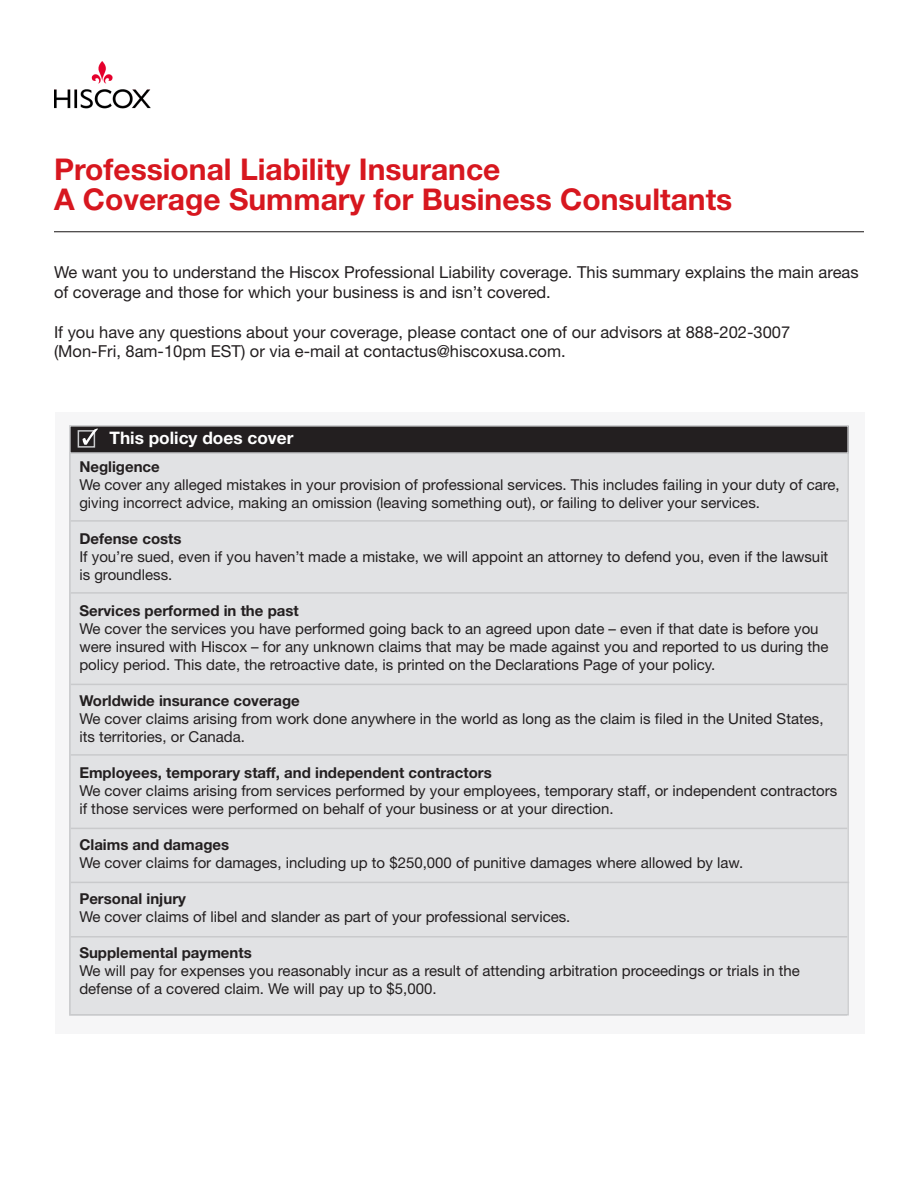
<style>
.page{position:relative;width:918px;height:1188px;background:#fff}
.page>*{position:absolute;margin:0;border:0;box-sizing:border-box;transform-origin:0 0}
.t1{font:700 30px "Helvetica Neue LT Std";color:#d7171f}
.t2{font:700 17.25px "Helvetica Neue LT Std";color:#fff}
.t3{font:16.5px/19.8px "Helvetica Neue LT Std";color:#231f20}
.Paragraph_Style_1{font:15px/18px "Helvetica Neue LT Std";color:#231f20}
.Paragraph_Style_2{font:700 15px "Helvetica Neue LT Std";color:#231f20}
</style>
<div class="page">
<div style="left:55px;top:412px;width:810px;height:622px;background:#f6f6f7"></div>
<div style="left:70px;top:426px;width:778px;height:27px;background:#231f20"></div>
<div style="left:69px;top:425px;width:780px;height:29px;border:2px solid #c9cacc"></div>
<div style="left:70px;top:453px;width:777px;height:563px;background:#e1e2e4"></div>
<hr style="left:71px;top:520px;width:776px;height:2px;background:#c9cacc">
<hr style="left:71px;top:592px;width:776px;height:2px;background:#c9cacc">
<hr style="left:71px;top:684px;width:776px;height:1px;background:#c9cacc">
<hr style="left:71px;top:754px;width:776px;height:2px;background:#c9cacc">
<hr style="left:71px;top:828px;width:776px;height:1px;background:#c9cacc">
<hr style="left:71px;top:882px;width:778px;height:1px;background:#c9cacc">
<hr style="left:71px;top:936px;width:776px;height:2px;background:#c9cacc">
<hr style="left:54px;top:231px;width:810px;height:1px;background:#231f20">
<img style="left:54px;top:61px;width:97px;height:48px">
<div style="left:78px;top:430px;width:17px;height:18px;border:2px solid #c9cacc"></div>
<svg style="left:83px;top:429px;width:15px;height:16px"></svg>
<p class="t1" style="left:54px;top:150px;width:448px">Professional Liability Insurance</p>
<p class="t1" style="left:54px;top:180px;width:680px">A Coverage Summary for Business Consultants</p>
<p class="t3" style="left:54px;top:262px;width:806px">We want you to understand the Hiscox Professional Liability coverage. This summary explains the main areas of coverage and those for which your business is and isn’t covered.</p>
<p class="t3" style="left:54px;top:322px;width:738px">If you have any questions about your coverage, please contact one of our advisors at 888-202-3007 (Mon-Fri, 8am-10pm EST) or via e-mail at contactus@hiscoxusa.com.</p>
<p class="t2" style="left:110px;top:427px;width:185px">This policy does cover</p>
<p class="Paragraph_Style_2" style="left:79px;top:458px;width:82px">Negligence</p>
<p class="Paragraph_Style_1" style="left:79px;top:476px;width:762px">We cover any alleged mistakes in your provision of professional services. This includes failing in your duty of care, giving incorrect advice, making an omission (leaving something out), or failing to deliver your services.</p>
<p class="Paragraph_Style_2" style="left:79px;top:530px;width:104px">Defense costs</p>
<p class="Paragraph_Style_1" style="left:79px;top:548px;width:751px">If you’re sued, even if you haven’t made a mistake, we will appoint an attorney to defend you, even if the lawsuit is groundless.</p>
<p class="Paragraph_Style_2" style="left:79px;top:602px;width:221px">Services performed in the past</p>
<p class="Paragraph_Style_1" style="left:79px;top:620px;width:751px">We cover the services you have performed going back to an agreed upon date – even if that date is before you were insured with Hiscox – for any unknown claims that may be made against you and reported to us during the policy period. This date, the retroactive date, is printed on the Declarations Page of your policy.</p>
<p class="Paragraph_Style_2" style="left:79px;top:692px;width:222px">Worldwide insurance coverage</p>
<p class="Paragraph_Style_1" style="left:79px;top:710px;width:746px">We cover claims arising from work done anywhere in the world as long as the claim is filed in the United States, its territories, or Canada.</p>
<p class="Paragraph_Style_2" style="left:79px;top:764px;width:414px">Employees, temporary staff, and independent contractors</p>
<p class="Paragraph_Style_1" style="left:79px;top:782px;width:759px">We cover claims arising from services performed by your employees, temporary staff, or independent contractors if those services were performed on behalf of your business or at your direction.</p>
<p class="Paragraph_Style_2" style="left:79px;top:836px;width:151px">Claims and damages</p>
<p class="Paragraph_Style_1" style="left:79px;top:854px;width:665px">We cover claims for damages, including up to $250,000 of punitive damages where allowed by law.</p>
<p class="Paragraph_Style_2" style="left:79px;top:890px;width:108px">Personal injury</p>
<p class="Paragraph_Style_1" style="left:79px;top:908px;width:493px">We cover claims of libel and slander as part of your professional services.</p>
<p class="Paragraph_Style_2" style="left:79px;top:944px;width:174px">Supplemental payments</p>
<p class="Paragraph_Style_1" style="left:79px;top:962px;width:722px">We will pay for expenses you reasonably incur as a result of attending arbitration proceedings or trials in the defense of a covered claim. We will pay up to $5,000.</p>
</div>
